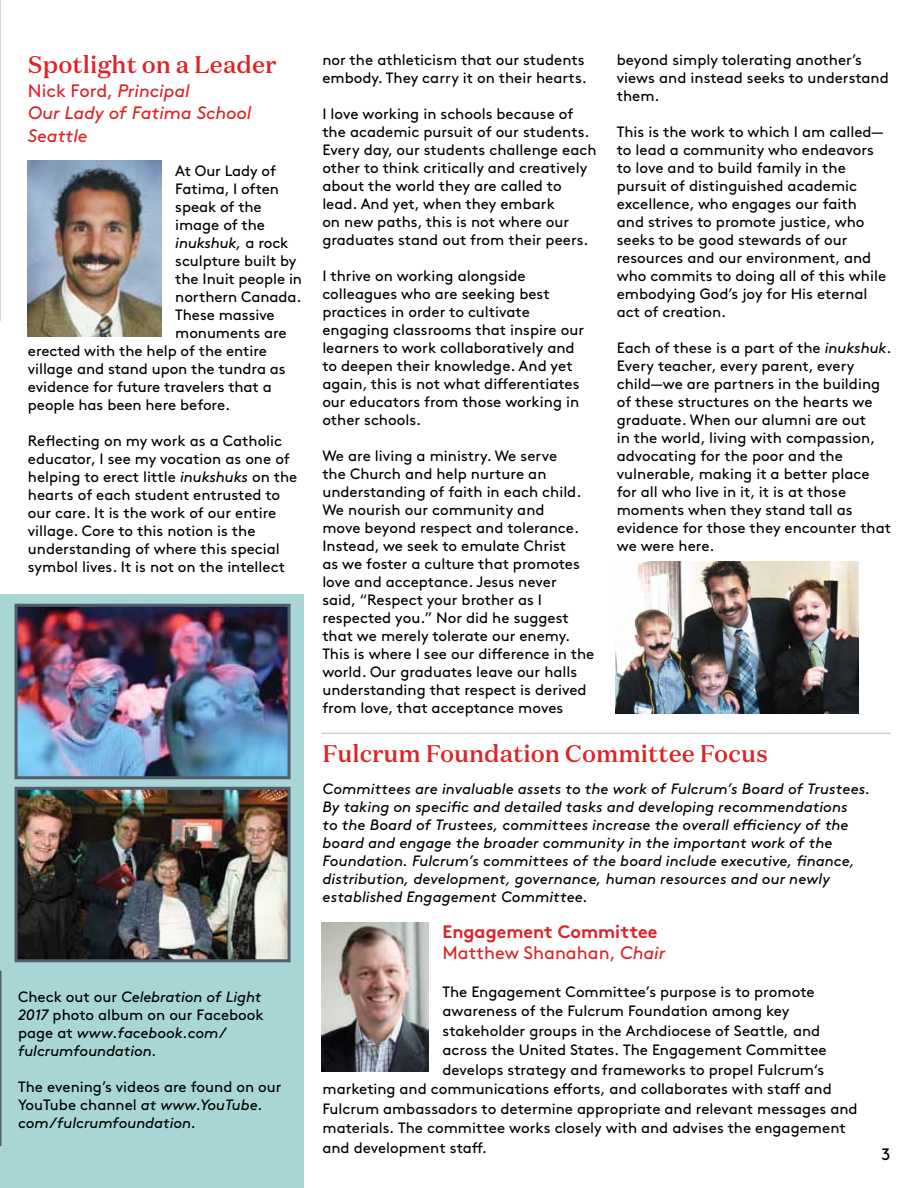
<style>
.page{position:relative;width:918px;height:1188px;background:#fff}
.page>*{position:absolute;margin:0;border:0;box-sizing:border-box;transform-origin:0 0}
.t1{font:500 24px "Domaine Text";color:#dc2326}
.t2{font:italic 18px/22.5px "Brown Std";color:#dc2326}
.t3{font:700 18px/21.6px "Brown Std";color:#dc2326}
.t4{font:16.5px "Brown Std";color:#000}
.t5{font:15px/18px "Brown Std";color:#000}
.t6{font:italic 15px/18px "Brown Std";letter-spacing:.005em;color:#000}
.s1{font-style:normal}
.s2{font-style:italic}
.s3{font-weight:400}
.s4{font-weight:400;font-style:italic}
</style>
<div class="page">
<div style="left:0;top:594px;width:303px;height:594px;background:#a7d6d4"></div>
<hr style="left:0;top:0;width:1px;height:321px;background:#e0d8d0">
<img style="left:19px;top:608px;width:268px;height:167px">
<div style="left:15px;top:604px;width:276px;height:175px;border:3px solid #545d6d"></div>
<img style="left:19px;top:791px;width:268px;height:167px">
<div style="left:15px;top:787px;width:276px;height:175px;border:3px solid #545d6d"></div>
<svg style="left:0;top:970px;width:2px;height:176px"></svg>
<img style="left:28px;top:161px;width:134px;height:175px">
<img style="left:615px;top:561px;width:244px;height:152px">
<img style="left:321px;top:923px;width:108px;height:148px">
<hr style="left:321px;top:733px;width:570px;height:1px;background:#d7cdc4">
<h1 class="t1" style="left:28px;top:49px;width:250px">Spotlight on a Leader</h1>
<p class="t2" style="left:28px;top:79px;width:225px"><span class="s1">Nick Ford,</span> Principal<br>Our Lady of Fatima School<br>Seattle</p>
<p class="t5" style="left:175px;top:162px;width:102px">At Our Lady of</p>
<p class="t5" style="left:175px;top:180px;width:105px">Fatima, I often</p>
<p class="t5" style="left:175px;top:198px;width:88px">speak of the</p>
<p class="t5" style="left:175px;top:216px;width:91px">image of the</p>
<p class="t6" style="left:175px;top:234px;width:115px">inukshuk, <span class="s1">a rock</span></p>
<p class="t5" style="left:175px;top:252px;width:123px">sculpture built by</p>
<p class="t5" style="left:175px;top:270px;width:128px">the Inuit people in</p>
<p class="t5" style="left:175px;top:288px;width:128px">northern Canada.</p>
<p class="t5" style="left:175px;top:306px;width:101px">These massive</p>
<p class="t5" style="left:175px;top:324px;width:113px">monuments are</p>
<p class="t5" style="left:28px;top:342px;width:241px">erected with the help of the entire</p>
<p class="t5" style="left:28px;top:360px;width:259px">village and stand upon the tundra as</p>
<p class="t5" style="left:28px;top:378px;width:245px">evidence for future travelers that a</p>
<p class="t5" style="left:28px;top:396px;width:204px">people has been here before.</p>
<p class="t5" style="left:28px;top:432px;width:271px">Reflecting on my work as a Catholic educator, I see my vocation as one of helping to erect little <span class="s2">inukshuks</span> on the hearts of each student entrusted to our care. It is the work of our entire village. Core to this notion is the understanding of where this special symbol lives. It is not on the intellect</p>
<p class="t6" style="left:18px;top:988px;width:247px"><span class="s1">Check out our</span> Celebration of Light<br>2017 <span class="s1">photo album on our Facebook page at</span> www.facebook.com/ fulcrumfoundation.</p>
<p class="t5" style="left:18px;top:1078px;width:265px">The evening’s videos are found on our<br>YouTube channel <span class="s2">at www.YouTube. com/fulcrumfoundation.</span></p>
<p class="t5" style="left:322px;top:51px;width:266px">nor the athleticism that our students embody. They carry it on their hearts.</p>
<p class="t5" style="left:322px;top:105px;width:276px">I love working in schools because of the academic pursuit of our students.<br>Every day, our students challenge each other to think critically and creatively about the world they are called to lead. And yet, when they embark<br>on new paths, this is not where our graduates stand out from their peers.</p>
<p class="t5" style="left:322px;top:267px;width:263px">I thrive on working alongside colleagues who are seeking best practices in order to cultivate engaging classrooms that inspire our learners to work collaboratively and to deepen their knowledge. And yet again, this is not what differentiates our educators from those working in other schools.</p>
<p class="t5" style="left:322px;top:447px;width:274px">We are living a ministry. We serve<br>the Church and help nurture an understanding of faith in each child.<br>We nourish our community and<br>move beyond respect and tolerance.<br>Instead, we seek to emulate Christ<br>as we foster a culture that promotes love and acceptance. Jesus never said, “Respect your brother as I respected you.” Nor did he suggest that we merely tolerate our enemy.<br>This is where I see our difference in the world. Our graduates leave our halls understanding that respect is derived from love, that acceptance moves</p>
<p class="t5" style="left:617px;top:51px;width:273px">beyond simply tolerating another’s views and instead seeks to understand them.</p>
<p class="t5" style="left:617px;top:123px;width:271px">This is the work to which I am called— to lead a community who endeavors to love and to build family in the pursuit of distinguished academic excellence, who engages our faith and strives to promote justice, who seeks to be good stewards of our resources and our environment, and who commits to doing all of this while embodying God’s joy for His eternal act of creation.</p>
<p class="t5" style="left:617px;top:339px;width:276px">Each of these is a part of the <span class="s2">inukshuk</span>.<br>Every teacher, every parent, every child—we are partners in the building of these structures on the hearts we graduate. When our alumni are out<br>in the world, living with compassion, advocating for the poor and the vulnerable, making it a better place for all who live in it, it is at those moments when they stand tall as evidence for those they encounter that we were here.</p>
<h1 class="t1" style="left:322px;top:738px;width:447px">Fulcrum Foundation Committee Focus</h1>
<p class="t6" style="left:322px;top:779px;width:549px">Committees are invaluable assets to the work of Fulcrum’s Board of Trustees.<br>By taking on specific and detailed tasks and developing recommendations<br>to the Board of Trustees, committees increase the overall efficiency of the board and engage the broader community in the important work of the Foundation. Fulcrum’s committees of the board include executive, finance, distribution, development, governance, human resources and our newly established Engagement Committee.</p>
<p class="t3" style="left:442px;top:920px;width:224px">Engagement Committee<br><span class="s3">Matthew Shanahan,</span> <span class="s4">Chair</span></p>
<p class="t5" style="left:442px;top:983px;width:374px">The Engagement Committee’s purpose is to promote</p>
<p class="t5" style="left:442px;top:1002px;width:349px">awareness of the Fulcrum Foundation among key</p>
<p class="t5" style="left:442px;top:1022px;width:379px">stakeholder groups in the Archdiocese of Seattle, and</p>
<p class="t5" style="left:442px;top:1041px;width:386px">across the United States. The Engagement Committee</p>
<p class="t5" style="left:442px;top:1061px;width:383px">develops strategy and frameworks to propel Fulcrum‘s</p>
<p class="t5" style="left:322px;top:1080px;width:511px">marketing and communications efforts, and collaborates with staff and</p>
<p class="t5" style="left:322px;top:1100px;width:537px">Fulcrum ambassadors to determine appropriate and relevant messages and</p>
<p class="t5" style="left:322px;top:1119px;width:525px">materials. The committee works closely with and advises the engagement</p>
<p class="t5" style="left:322px;top:1139px;width:166px">and development staff.</p>
<p class="t4" style="left:882px;top:1145px;width:10px">3</p>
</div>
